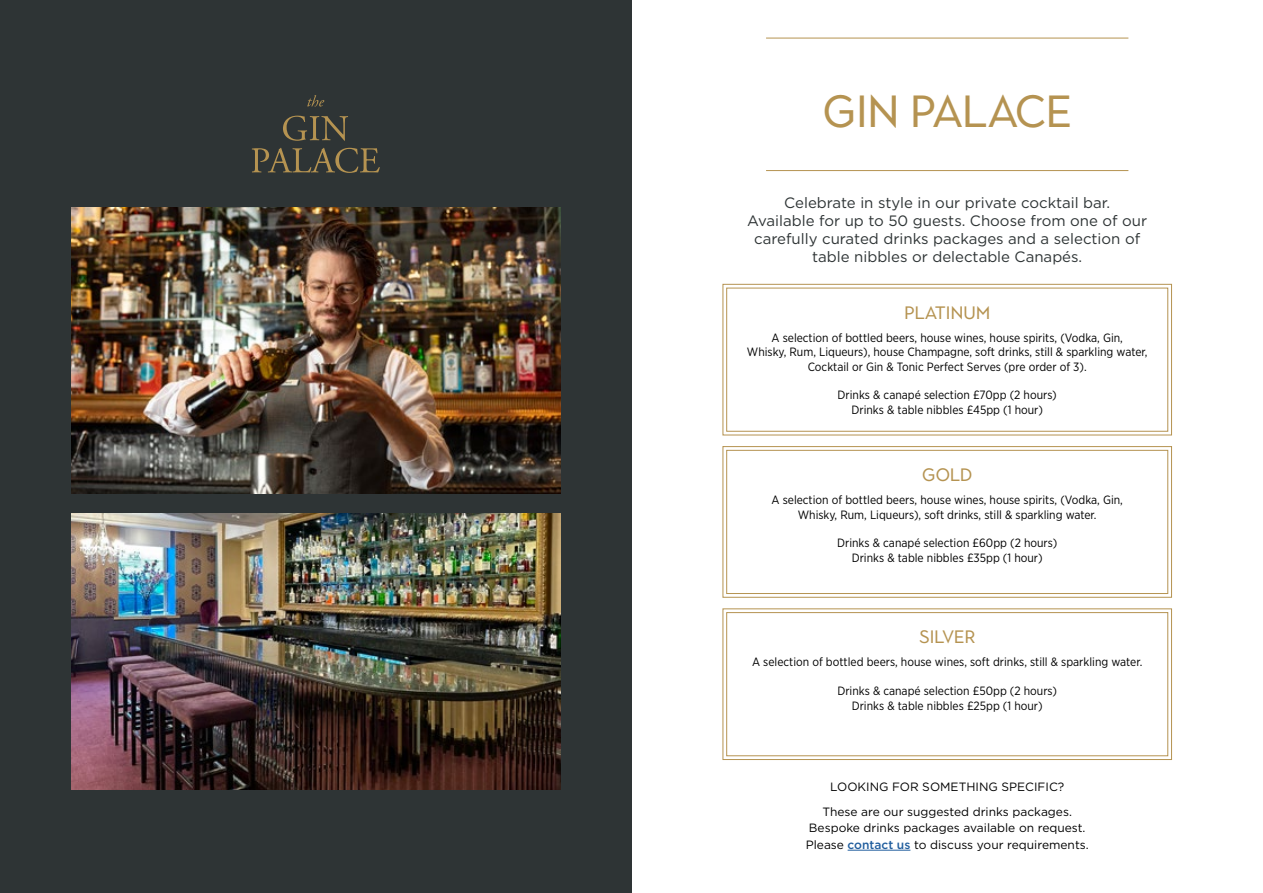
<style>
.page{position:relative;width:1263px;height:893px;background:#fff}
.page>*{position:absolute;margin:0;border:0;box-sizing:border-box;transform-origin:0 0}
.t1{font:45px "Town 10 Display";color:#b59351}
.t2{font:18px "Town 10 Display";letter-spacing:.01em;color:#b59351}
.t3{font:15px/18px "Gotham";color:#2e3435;text-align:center}
.t4{font:12px/14.4px "Gotham Narrow";color:#000;text-align:center}
.t5{font:12px/25px "Gotham";color:#000;text-align:center}
.s1{font-weight:500;color:#215e9e}
</style>
<div class="page">
<div style="left:0;top:0;width:631px;height:893px;background:#2e3435"></div>
<hr style="left:766px;top:38px;width:362px;height:1px;background:#b59351">
<hr style="left:766px;top:170px;width:362px;height:1px;background:#b59351">
<img style="left:71px;top:514px;width:489px;height:275px">
<img style="left:71px;top:207px;width:489px;height:287px">
<svg style="left:307px;top:95px;width:17px;height:12px"></svg>
<svg style="left:283px;top:116px;width:65px;height:25px"></svg>
<svg style="left:252px;top:148px;width:128px;height:25px"></svg>
<svg style="left:722px;top:284px;width:450px;height:152px"></svg>
<div style="left:726px;top:288px;width:442px;height:144px;border:1px solid #b59351"></div>
<svg style="left:722px;top:446px;width:450px;height:152px"></svg>
<div style="left:726px;top:450px;width:442px;height:144px;border:1px solid #b59351"></div>
<svg style="left:722px;top:608px;width:450px;height:152px"></svg>
<div style="left:726px;top:612px;width:442px;height:144px;border:1px solid #b59351"></div>
<hr style="left:848px;top:850px;width:62px;height:1px;background:#215e9e">
<h1 class="t1" style="left:823px;top:85px;width:250px">GIN PALACE</h1>
<p class="t3" style="left:747px;top:194px;width:401px">Celebrate in style in our private cocktail bar.<br>Available for up to 50 guests. Choose from one of our carefully curated drinks packages and a selection of table nibbles or delectable Canapés.</p>
<h2 class="t2" style="left:904px;top:302px;width:87px">PLATINUM</h2>
<p class="t4" style="left:747px;top:330px;width:402px">A selection of bottled beers, house wines, house spirits, (Vodka, Gin,<br>Whisky, Rum, Liqueurs), house Champagne, soft drinks, still &amp; sparkling water,<br>Cocktail or Gin &amp; Tonic Perfect Serves (pre order of 3).</p>
<p class="t4" style="left:837px;top:388px;width:221px">Drinks &amp; canapé selection £70pp (2 hours)<br>Drinks &amp; table nibbles £45pp (1 hour)</p>
<h2 class="t2" style="left:922px;top:465px;width:52px">GOLD</h2>
<p class="t4" style="left:771px;top:492px;width:353px">A selection of bottled beers, house wines, house spirits, (Vodka, Gin,<br>Whisky, Rum, Liqueurs), soft drinks, still &amp; sparkling water.</p>
<p class="t4" style="left:837px;top:536px;width:222px">Drinks &amp; canapé selection £60pp (2 hours)<br>Drinks &amp; table nibbles £35pp (1 hour)</p>
<h2 class="t2" style="left:919px;top:627px;width:58px">SILVER</h2>
<p class="t4" style="left:752px;top:655px;width:392px">A selection of bottled beers, house wines, soft drinks, still &amp; sparkling water.</p>
<p class="t4" style="left:837px;top:683px;width:221px">Drinks &amp; canapé selection £50pp (2 hours)<br>Drinks &amp; table nibbles £25pp (1 hour)</p>
<p class="t5" style="left:822px;top:774px;width:251px">LOOKING FOR SOMETHING SPECIFIC?<br>These are our suggested drinks packages.</p>
<p class="t5" style="left:806px;top:820px;width:285px;line-height:16.5px;text-align:left">Bespoke drinks packages available on request.<br>Please <span class="s1">contact us</span> to discuss your requirements.</p>
</div>
